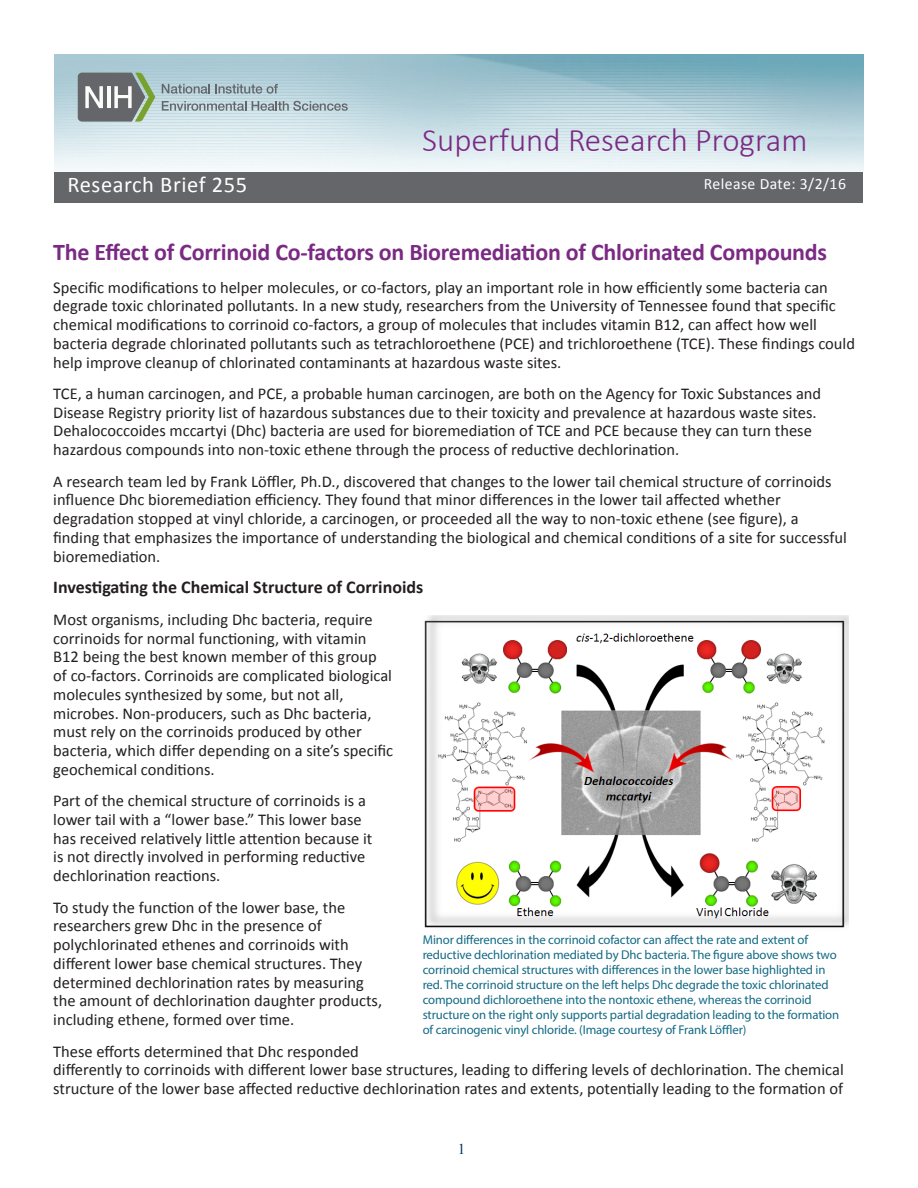
<style>
.page{position:relative;width:918px;height:1188px;background:#fff}
.page>*{position:absolute;margin:0;border:0;box-sizing:border-box;transform-origin:0 0}
.t1{font:300 33px "Calibri";color:#7b2a83}
.Header_Title{font:700 24px "Calibri";letter-spacing:-.01em;color:#7b2a83}
.Header_RB{font:22.5px "Calibri";letter-spacing:.025em;color:#fff}
.Body_Text{font:700 18px "Calibri";color:#231f20}
.Body_Text-2{font:16.5px/18.8px "Calibri";color:#231f20}
.Header_RB-2{font:15.75px "Calibri";letter-spacing:.025em;color:#fff}
.t2{font:15px "Times New Roman";color:#036}
.Box_Caption{font:12.75px/15px "Myriad Pro";letter-spacing:-.01em;color:#136a85}
</style>
<div class="page">
<img style="left:54px;top:54px;width:810px;height:118px">
<svg style="left:78px;top:73px;width:77px;height:49px;background:#858d87"></svg>
<svg style="left:162px;top:84px;width:116px;height:10px"></svg>
<svg style="left:162px;top:101px;width:186px;height:10px;background:#a2b1b7"></svg>
<div style="left:55px;top:172px;width:808px;height:31px;background:#64666a"></div>
<img style="left:424px;top:616px;width:425px;height:312px">
<h1 class="t1" style="left:422px;top:120px;width:387px">Superfund Research Program</h1>
<p class="Header_RB" style="left:68px;top:170px;width:181px">Research Brief 255</p>
<p class="Header_RB-2" style="left:704px;top:173px;width:144px">Release Date: 3/2/16</p>
<p class="Header_Title" style="left:53px;top:237px;width:775px">The Effect of Corrinoid Co-factors on Bioremediation of Chlorinated Compounds</p>
<p class="Body_Text-2" style="left:53px;top:278px;width:803px">Specific modifications to helper molecules, or co-factors, play an important role in how efficiently some bacteria can degrade toxic chlorinated pollutants. In a new study, researchers from the University of Tennessee found that specific chemical modifications to corrinoid co-factors, a group of molecules that includes vitamin B12, can affect how well bacteria degrade chlorinated pollutants such as tetrachloroethene (PCE) and trichloroethene (TCE). These findings could help improve cleanup of chlorinated contaminants at hazardous waste sites.</p>
<p class="Body_Text-2" style="left:53px;top:384px;width:770px">TCE, a human carcinogen, and PCE, a probable human carcinogen, are both on the Agency for Toxic Substances and Disease Registry priority list of hazardous substances due to their toxicity and prevalence at hazardous waste sites.<br>Dehalococcoides mccartyi (Dhc) bacteria are used for bioremediation of TCE and PCE because they can turn these hazardous compounds into non-toxic ethene through the process of reductive dechlorination.</p>
<p class="Body_Text-2" style="left:53px;top:472px;width:795px">A research team led by Frank Löffler, Ph.D., discovered that changes to the lower tail chemical structure of corrinoids influence Dhc bioremediation efficiency. They found that minor differences in the lower tail affected whether degradation stopped at vinyl chloride, a carcinogen, or proceeded all the way to non-toxic ethene (see figure), a finding that emphasizes the importance of understanding the biological and chemical conditions of a site for successful bioremediation.</p>
<p class="Body_Text" style="left:53px;top:576px;width:372px">Investigating the Chemical Structure of Corrinoids</p>
<p class="Body_Text-2" style="left:53px;top:610px;width:342px">Most organisms, including Dhc bacteria, require corrinoids for normal functioning, with vitamin B12 being the best known member of this group of co-factors. Corrinoids are complicated biological molecules synthesized by some, but not all, microbes. Non-producers, such as Dhc bacteria, must rely on the corrinoids produced by other bacteria, which differ depending on a site’s specific geochemical conditions.</p>
<p class="Body_Text-2" style="left:53px;top:791px;width:321px">Part of the chemical structure of corrinoids is a lower tail with a “lower base.” This lower base has received relatively little attention because it is not directly involved in performing reductive dechlorination reactions.</p>
<p class="Body_Text-2" style="left:53px;top:898px;width:330px">To study the function of the lower base, the researchers grew Dhc in the presence of polychlorinated ethenes and corrinoids with different lower base chemical structures. They determined dechlorination rates by measuring the amount of dechlorination daughter products, including ethene, formed over time.</p>
<p class="Body_Text-2" style="left:53px;top:1042px;width:792px">These efforts determined that Dhc responded<br>differently to corrinoids with different lower base structures, leading to differing levels of dechlorination. The chemical structure of the lower base affected reductive dechlorination rates and extents, potentially leading to the formation of</p>
<p class="Box_Caption" style="left:423px;top:932px;width:418px">Minor differences in the corrinoid cofactor can affect the rate and extent of reductive dechlorination mediated by Dhc bacteria. The figure above shows two corrinoid chemical structures with differences in the lower base highlighted in red. The corrinoid structure on the left helps Dhc degrade the toxic chlorinated compound dichloroethene into the nontoxic ethene, whereas the corrinoid structure on the right only supports partial degradation leading to the formation of carcinogenic vinyl chloride. (Image courtesy of Frank Löffler)</p>
<p class="t2" style="left:458px;top:1139px;width:9px">1</p>
</div>
